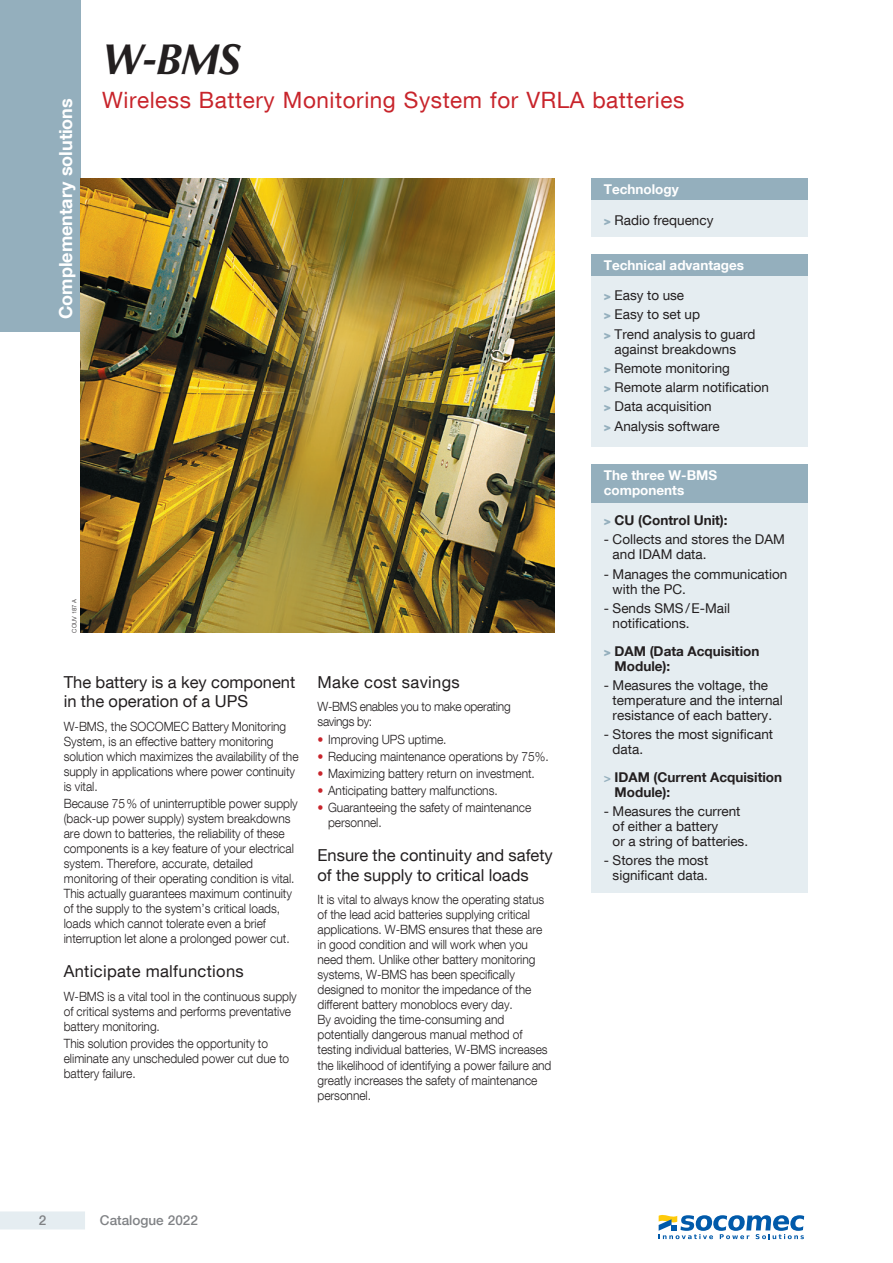
<style>
.page{position:relative;width:893px;height:1263px;background:#fff}
.page>*{position:absolute;margin:0;border:0;box-sizing:border-box;transform-origin:0 0}
.produit_page_1{font:italic 700 43.5px "Optima LT Std";color:#231f20}
.phase_puissance{font:22.5px "Helvetica Neue LT Com";letter-spacing:.025em;color:#c8242b}
.t1{font:700 18px "Helvetica Neue LT Com";color:#fff}
.sous_titre_1ere_p{font:16.5px/19.5px "Helvetica Neue LT Com";color:#231f20}
.sous_titre_1ere_p-2{font:16.5px "Helvetica Neue LT Com";letter-spacing:.02em;color:#231f20}
.navig_texte{font:13.5px/15px "Helvetica Neue LT Com";color:#231f20}
.navig_texte-2{font:700 13.5px/15px "Helvetica Neue LT Com";color:#231f20}
.navig_titre{font:700 13.5px/15px "Helvetica Neue LT Com";color:#fff}
.t2{font:500 13.5px "Helvetica Neue LT Com";color:#808285}
.texte_puce_light{font:300 12.75px/15px "Helvetica Neue LT Com";letter-spacing:-.005em;color:#231f20;scale:.94 1}
.texte_puce_light-2{font:300 12.75px/15px "Helvetica Neue LT Com";letter-spacing:-.025em;color:#231f20;scale:.94 1}
.reference{font:300 6px "Helvetica Neue LT Com";color:#231f20}
.s1{font-weight:900;font-size:12px;color:#94afbd}
.s2{font-size:12px;color:#94afbd}
.s3{color:#c8242b}
</style>
<div class="page">
<div style="left:0;top:1211px;width:85px;height:18px;background:#e5edf1"></div>
<div style="left:0;top:0;width:81px;height:332px;background:#94afbd"></div>
<div style="left:591px;top:179px;width:217px;height:58px;background:#e5edf1"></div>
<div style="left:591px;top:179px;width:217px;height:21px;background:#94afbd"></div>
<div style="left:591px;top:254px;width:217px;height:193px;background:#e5edf1"></div>
<div style="left:591px;top:254px;width:217px;height:22px;background:#94afbd"></div>
<div style="left:591px;top:464px;width:217px;height:429px;background:#e5edf1"></div>
<div style="left:591px;top:464px;width:217px;height:38px;background:#94afbd"></div>
<img style="left:81px;top:179px;width:473px;height:453px">
<svg style="left:659px;top:1215px;width:145px;height:24px"></svg>
<p class="produit_page_1" style="left:102px;top:34px;width:141px">W-BMS</p>
<p class="phase_puissance" style="left:102px;top:86px;width:584px">Wireless Battery Monitoring System for VRLA batteries</p>
<h3 class="t1" style="left:54px;top:319px;width:222px;rotate:-90deg">Complementary solutions</h3>
<p class="navig_titre" style="left:604px;top:181px;width:76px">Technology</p>
<p class="navig_texte" style="left:604px;top:212px;width:111px"><span class="s1">&gt;</span> Radio frequency</p>
<p class="navig_titre" style="left:604px;top:257px;width:142px">Technical advantages</p>
<p class="navig_texte" style="left:604px;top:288px;width:82px"><span class="s1">&gt;</span> Easy to use</p>
<p class="navig_texte" style="left:604px;top:307px;width:98px"><span class="s1">&gt;</span> Easy to set up</p>
<p class="navig_texte" style="left:615px;top:326px;width:142px;text-indent:-11px"><span class="s1">&gt;</span> Trend analysis to guard against breakdowns</p>
<p class="navig_texte" style="left:604px;top:360px;width:128px"><span class="s1">&gt;</span> Remote monitoring</p>
<p class="navig_texte" style="left:604px;top:380px;width:167px"><span class="s1">&gt;</span> Remote alarm notification</p>
<p class="navig_texte" style="left:604px;top:399px;width:109px"><span class="s1">&gt;</span> Data acquisition</p>
<p class="navig_texte" style="left:604px;top:418px;width:118px"><span class="s1">&gt;</span> Analysis software</p>
<p class="navig_titre" style="left:604px;top:467px;width:115px">The three W-BMS components</p>
<p class="navig_texte-2" style="left:604px;top:512px;width:125px"><span class="s1">&gt;</span> CU (Control Unit):</p>
<p class="navig_texte" style="left:613px;top:532px;width:174px;text-indent:-9px">- Collects and stores the DAM and IDAM data.</p>
<p class="navig_texte" style="left:613px;top:566px;width:176px;text-indent:-9px">- Manages the communication with the PC.</p>
<p class="navig_texte" style="left:613px;top:600px;width:119px;text-indent:-9px">- Sends SMS/E-Mail notifications.</p>
<p class="navig_texte-2" style="left:615px;top:643px;width:146px;text-indent:-11px"><span class="s1">&gt;</span> DAM (Data Acquisition<br>Module):</p>
<p class="navig_texte" style="left:613px;top:677px;width:172px;text-indent:-9px">- Measures the voltage, the temperature and the internal resistance of each battery.</p>
<p class="navig_texte" style="left:613px;top:726px;width:162px;text-indent:-9px">- Stores the most significant data.</p>
<p class="navig_texte-2" style="left:615px;top:769px;width:169px;text-indent:-11px"><span class="s2">&gt;</span> IDAM (Current Acquisition<br>Module):</p>
<p class="navig_texte" style="left:613px;top:803px;width:137px;text-indent:-9px">- Measures the current of either a battery<br>or a string of batteries.</p>
<p class="navig_texte" style="left:604px;top:853px;width:106px;text-align:right">- Stores the most significant data.</p>
<p class="reference" style="left:71px;top:632px;width:35px;rotate:-90deg">COUV 187 A</p>
<p class="sous_titre_1ere_p" style="left:64px;top:672px;width:233px">The battery is a key component in the operation of a UPS</p>
<p class="texte_puce_light" style="left:64px;top:719px;width:251px">W-BMS, the SOCOMEC Battery Monitoring System, is an effective battery monitoring solution which maximizes the availability of the supply in applications where power continuity is vital.</p>
<p class="texte_puce_light" style="left:64px;top:796px;width:250px">Because 75% of uninterruptible power supply (back-up power supply) system breakdowns are down to batteries, the reliability of these components is a key feature of your electrical system. Therefore, accurate, detailed monitoring of their operating condition is vital.<br>This actually guarantees maximum continuity of the supply to the system’s critical loads, loads which cannot tolerate even a brief interruption let alone a prolonged power cut.</p>
<p class="sous_titre_1ere_p-2" style="left:64px;top:961px;width:182px">Anticipate malfunctions</p>
<p class="texte_puce_light" style="left:64px;top:989px;width:249px">W-BMS is a vital tool in the continuous supply of critical systems and performs preventative battery monitoring.</p>
<p class="texte_puce_light" style="left:64px;top:1036px;width:241px">This solution provides the opportunity to eliminate any unscheduled power cut due to battery failure.</p>
<p class="sous_titre_1ere_p-2" style="left:317px;top:672px;width:144px">Make cost savings</p>
<p class="texte_puce_light-2" style="left:317px;top:699px;width:207px">W-BMS enables you to make operating savings by:</p>
<p class="texte_puce_light" style="left:317px;top:731px;width:139px"><span class="s3">•</span> Improving UPS uptime.</p>
<p class="texte_puce_light" style="left:317px;top:748px;width:248px"><span class="s3">•</span> Reducing maintenance operations by 75%.</p>
<p class="texte_puce_light" style="left:317px;top:765px;width:233px"><span class="s3">•</span> Maximizing battery return on investment.</p>
<p class="texte_puce_light" style="left:317px;top:783px;width:193px"><span class="s3">•</span> Anticipating battery malfunctions.</p>
<p class="texte_puce_light" style="left:328px;top:800px;width:218px;text-indent:-11px"><span class="s3">•</span> Guaranteeing the safety of maintenance personnel.</p>
<p class="sous_titre_1ere_p" style="left:317px;top:845px;width:237px">Ensure the continuity and safety of the supply to critical loads</p>
<p class="texte_puce_light" style="left:317px;top:892px;width:250px">It is vital to always know the operating status of the lead acid batteries supplying critical applications. W-BMS ensures that these are in good condition and will work when you need them. Unlike other battery monitoring systems, W-BMS has been specifically designed to monitor the impedance of the different battery monoblocs every day.<br>By avoiding the time-consuming and potentially dangerous manual method of testing individual batteries, W-BMS increases the likelihood of identifying a power failure and greatly increases the safety of maintenance personnel.</p>
<p class="t2" style="left:39px;top:1212px;width:9px">2</p>
<p class="t2" style="left:100px;top:1212px;width:99px">Catalogue 2022</p>
</div>
